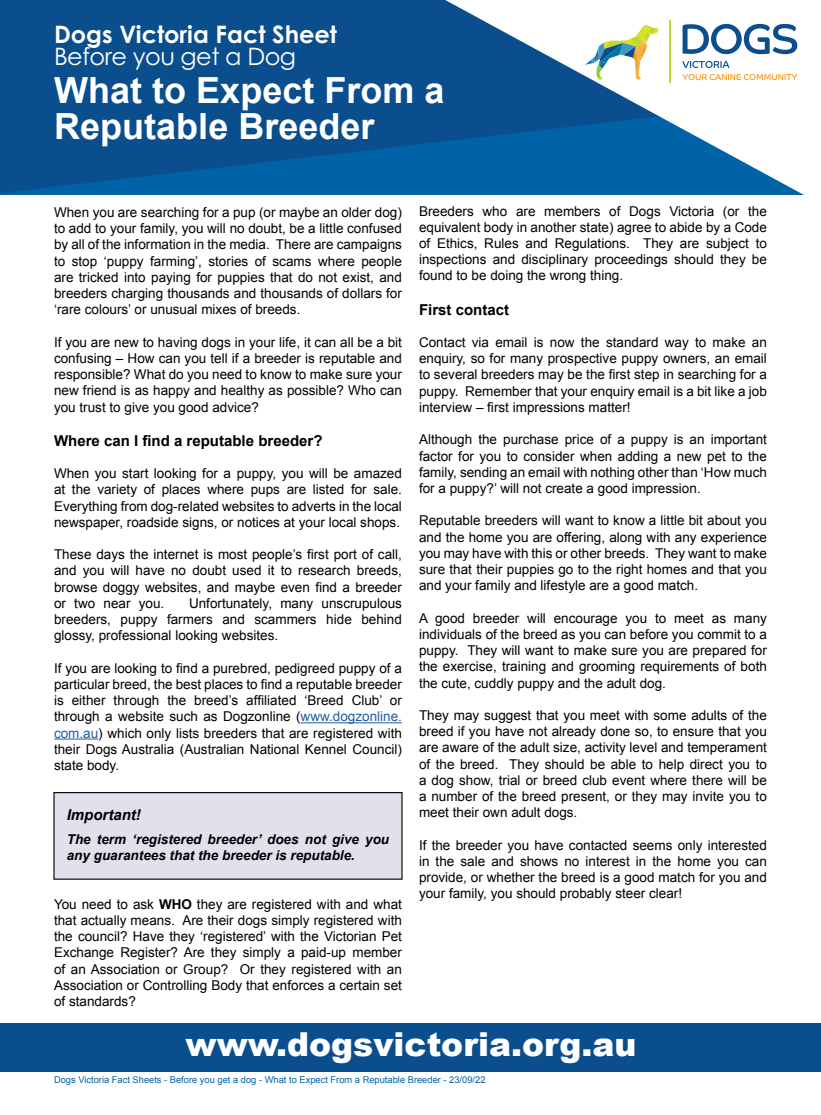
<style>
.page{position:relative;width:821px;height:1115px;background:#fff}
.page>*{position:absolute;margin:0;border:0;box-sizing:border-box;transform-origin:0 0}
.t1{font:700 36px/36px "Arial";color:#fff}
.t2{font:900 33px "Arial";color:#fff}
.t3{font:700 24px "Century Gothic Pro";color:#fff}
.t4{font:24px "Century Gothic Pro";letter-spacing:-.02em;color:#fff}
.t5{font:700 15px "Arial";color:#000}
.t6{font:italic 700 15px "Arial";color:#000}
.t7{font:13.5px/16.2px "Arial";color:#000;text-align:justify}
.t8{font:italic 700 13.5px/16.2px "Arial";color:#000}
.t9{font:9.3px "Arial";color:#0063a7}
.s1{color:#215e9e}
.s2{font-weight:700}
</style>
<div class="page">
<div style="left:0;top:1022px;width:821px;height:49px;background:#0a4e8d"></div>
<hr style="left:301px;top:722px;width:101px;height:1px;background:#215e9e">
<hr style="left:54px;top:738px;width:44px;height:1px;background:#215e9e">
<div style="left:54px;top:792px;width:348px;height:86px;background:#e0e1ec"></div>
<div style="left:53px;top:791px;width:349px;height:88px;border:1px solid #000"></div>
<svg style="left:0;top:0;width:445px;height:193px;background:#085090"></svg>
<svg style="left:445px;top:0;width:359px;height:195px"></svg>
<svg style="left:682px;top:24px;width:115px;height:30px"></svg>
<svg style="left:682px;top:61px;width:47px;height:7px"></svg>
<svg style="left:682px;top:74px;width:115px;height:6px"></svg>
<hr style="left:669px;top:21px;width:1px;height:62px;background:#c1d831">
<svg style="left:581px;top:24px;width:79px;height:56px"></svg>
<h3 class="t3" style="left:54px;top:19px;width:284px">Dogs Victoria Fact Sheet</h3>
<h3 class="t4" style="left:54px;top:42px;width:244px">Before you get a Dog</h3>
<h1 class="t1" style="left:54px;top:74px;width:392px">What to Expect From a<br>Reputable Breeder</h1>
<p class="t7" style="left:54px;top:204px;width:349px">When you are searching for a pup (or maybe an older dog) to add to your family, you will no doubt, be a little confused by all of the information in the media. There are campaigns to stop ‘puppy farming’, stories of scams where people are tricked into paying for puppies that do not exist, and breeders charging thousands and thousands of dollars for ‘rare colours’ or unusual mixes of breeds.</p>
<p class="t7" style="left:54px;top:334px;width:349px">If you are new to having dogs in your life, it can all be a bit confusing – How can you tell if a breeder is reputable and responsible? What do you need to know to make sure your new friend is as happy and healthy as possible? Who can you trust to give you good advice?</p>
<p class="t5" style="left:54px;top:430px;width:270px">Where can I find a reputable breeder?</p>
<p class="t7" style="left:54px;top:465px;width:349px">When you start looking for a puppy, you will be amazed at the variety of places where pups are listed for sale.<br>Everything from dog-related websites to adverts in the local newspaper, roadside signs, or notices at your local shops.</p>
<p class="t7" style="left:54px;top:546px;width:349px">These days the internet is most people’s first port of call, and you will have no doubt used it to research breeds, browse doggy websites, and maybe even find a breeder or two near you.</p>
<p class="t7" style="left:54px;top:595px;width:349px;text-indent:135px">Unfortunately, many unscrupulous breeders, puppy farmers and scammers hide behind glossy, professional looking websites.</p>
<p class="t7" style="left:54px;top:659px;width:349px">If you are looking to find a purebred, pedigreed puppy of a particular breed, the best places to find a reputable breeder is either through the breed’s affiliated ‘Breed Club’ or through a website such as Dogzonline (<span class="s1">www.dogzonline. com.au</span>) which only lists breeders that are registered with their Dogs Australia (Australian National Kennel Council) state body.</p>
<p class="t6" style="left:67px;top:805px;width:76px">Important!</p>
<p class="t8" style="left:67px;top:831px;width:324px">The term ‘registered breeder’ does not give you any guarantees that the breeder is reputable.</p>
<p class="t7" style="left:54px;top:895px;width:349px">You need to ask <span class="s2">WHO</span> they are registered with and what that actually means. Are their dogs simply registered with the council? Have they ‘registered’ with the Victorian Pet Exchange Register? Are they simply a paid-up member of an Association or Group? Or they registered with an Association or Controlling Body that enforces a certain set of standards?</p>
<p class="t7" style="left:419px;top:203px;width:349px">Breeders who are members of Dogs Victoria (or the equivalent body in another state) agree to abide by a Code of Ethics, Rules and Regulations. They are subject to inspections and disciplinary proceedings should they be found to be doing the wrong thing.</p>
<p class="t5" style="left:419px;top:299px;width:92px">First contact</p>
<p class="t7" style="left:419px;top:334px;width:349px">Contact via email is now the standard way to make an enquiry, so for many prospective puppy owners, an email to several breeders may be the first step in searching for a puppy. Remember that your enquiry email is a bit like a job interview – first impressions matter!</p>
<p class="t7" style="left:419px;top:431px;width:349px">Although the purchase price of a puppy is an important factor for you to consider when adding a new pet to the family, sending an email with nothing other than ‘How much for a puppy?’ will not create a good impression.</p>
<p class="t7" style="left:419px;top:512px;width:349px">Reputable breeders will want to know a little bit about you and the home you are offering, along with any experience you may have with this or other breeds. They want to make sure that their puppies go to the right homes and that you and your family and lifestyle are a good match.</p>
<p class="t7" style="left:419px;top:609px;width:349px">A good breeder will encourage you to meet as many individuals of the breed as you can before you commit to a puppy. They will want to make sure you are prepared for the exercise, training and grooming requirements of both the cute, cuddly puppy and the adult dog.</p>
<p class="t7" style="left:419px;top:707px;width:349px">They may suggest that you meet with some adults of the breed if you have not already done so, to ensure that you are aware of the adult size, activity level and temperament of the breed. They should be able to help direct you to a dog show, trial or breed club event where there will be a number of the breed present, or they may invite you to meet their own adult dogs.</p>
<p class="t7" style="left:419px;top:836px;width:349px">If the breeder you have contacted seems only interested in the sale and shows no interest in the home you can provide, or whether the breed is a good match for you and your family, you should probably steer clear!</p>
<h2 class="t2" style="left:185px;top:1019px;width:452px">www.dogsvictoria.org.au</h2>
<p class="t9" style="left:54px;top:1073px;width:433px">Dogs Victoria Fact Sheets - Before you get a dog - What to Expect From a Reputable Breeder - 23/09/22</p>
</div>
